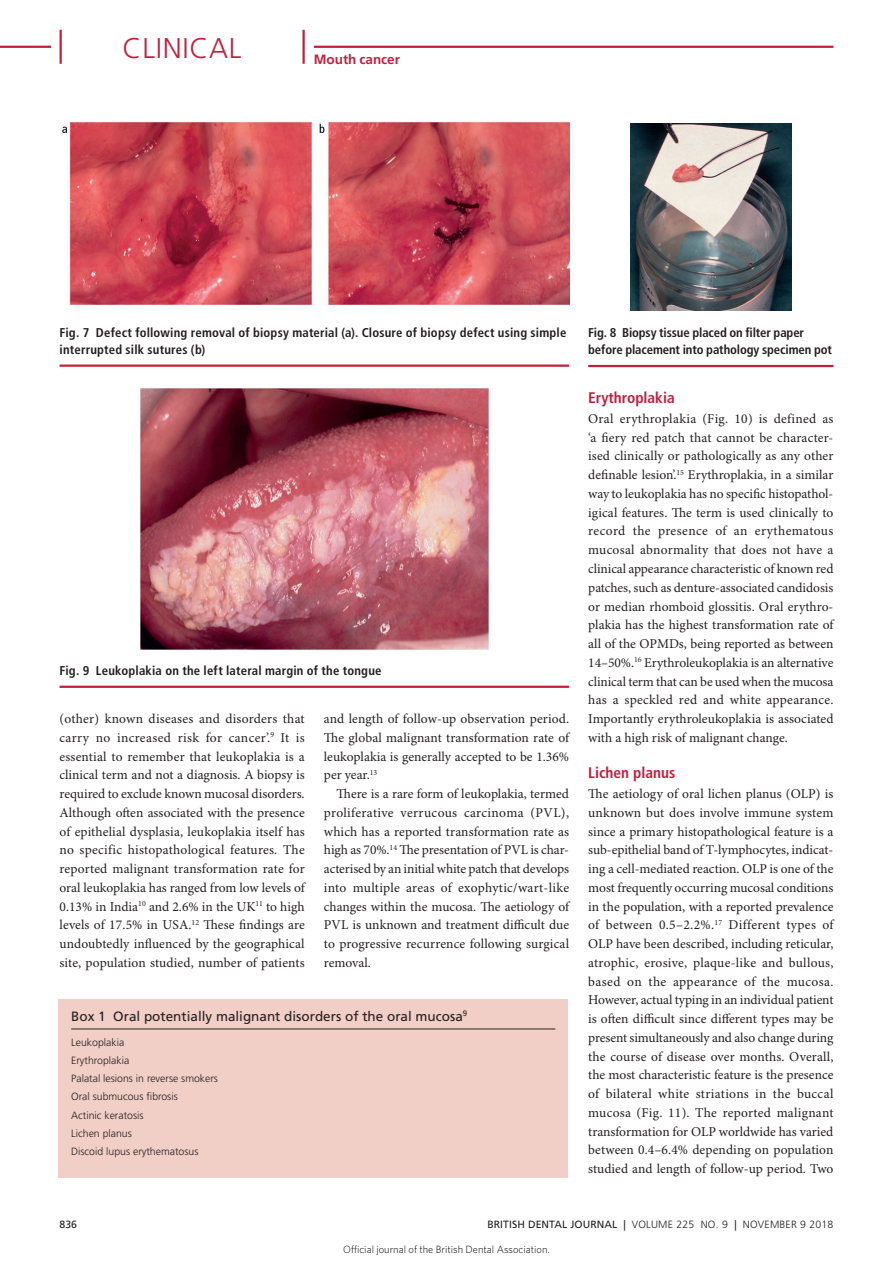
<style>
.page{position:relative;width:893px;height:1263px;background:#fff}
.page>*{position:absolute;margin:0;border:0;box-sizing:border-box;transform-origin:0 0}
.t1{font:300 28.5px "Frutiger LT Std";letter-spacing:.025em;color:#c31f3d}
.crosshead_2{font:700 condensed 15.3px "Frutiger LT Std";color:#c31f3d}
.body_fullout{font:13.5px/18.8px "Minion Pro";color:#231f20;text-align:justify}
.body{font:13.5px/18.8px "Minion Pro";letter-spacing:.005em;color:#231f20;text-align:justify}
.box_-_head{font:13.5px "Frutiger LT Std";color:#231f20}
.t2{font:700 13.5px "Frutiger LT Std";color:#c31f3d}
.table_fig_caption{font:700 condensed 12.75px/16.5px "Frutiger LT Std";letter-spacing:.01em;color:#231f20}
.table_fig_caption-2{font:700 condensed 12.75px/16.5px "Frutiger LT Std";letter-spacing:-.01em;color:#231f20}
.box_-_body_1st{font:300 10.5px "Frutiger LT Std";color:#231f20}
.box_-_body_1st-2{font:300 10.5px "Frutiger LT Std";letter-spacing:.02em;color:#231f20}
.t3{font:300 10.5px "Whitney";color:#000}
.t4{font:10.5px "Frutiger LT Std";color:#231f20}
.s1{font-weight:400}
</style>
<div class="page">
<hr style="left:60px;top:364px;width:509px;height:3px;background:#c31f3d">
<img style="left:61px;top:123px;width:508px;height:181px">
<hr style="left:588px;top:365px;width:245px;height:2px;background:#c31f3d">
<img style="left:630px;top:123px;width:161px;height:187px">
<hr style="left:60px;top:686px;width:509px;height:2px;background:#c31f3d">
<img style="left:141px;top:389px;width:347px;height:260px">
<div style="left:58px;top:999px;width:510px;height:179px;background:#f1cec6"></div>
<hr style="left:71px;top:1028px;width:484px;height:1px;background:#231f20">
<hr style="left:0;top:46px;width:833px;height:2px;background:#c31f3d">
<div style="left:51px;top:30px;width:262px;height:34px;background:#fff"></div>
<hr style="left:302px;top:30px;width:3px;height:34px;background:#c31f3d">
<hr style="left:60px;top:30px;width:2px;height:34px;background:#c31f3d">
<h1 class="t1" style="left:123px;top:32px;width:120px">CLINICAL</h1>
<p class="t2" style="left:314px;top:51px;width:88px">Mouth cancer</p>
<p class="table_fig_caption" style="left:60px;top:324px;width:508px">Fig. 7 Defect following removal of biopsy material (a). Closure of biopsy defect using simple interrupted silk sutures (b)</p>
<p class="table_fig_caption-2" style="left:588px;top:325px;width:245px">Fig. 8 Biopsy tissue placed on filter paper before placement into pathology specimen pot</p>
<p class="table_fig_caption" style="left:60px;top:662px;width:324px">Fig. 9 Leukoplakia on the left lateral margin of the tongue</p>
<p class="body_fullout" style="left:60px;top:710px;width:247px">(other) known diseases and disorders that carry no increased risk for cancer’.<sup>9</sup> It is essential to remember that leukoplakia is a clinical term and not a diagnosis. A biopsy is required to exclude known mucosal disorders.<br>Although often associated with the presence of epithelial dysplasia, leukoplakia itself has no specific histopathological features. The reported malignant transformation rate for oral leukoplakia has ranged from low levels of 0.13% in India<sup>10</sup> and 2.6% in the UK<sup>11</sup> to high levels of 17.5% in USA.<sup>12</sup> These findings are undoubtedly influenced by the geographical site, population studied, number of patients</p>
<p class="body_fullout" style="left:324px;top:710px;width:247px">and length of follow-up observation period.<br>The global malignant transformation rate of leukoplakia is generally accepted to be 1.36% per year.<sup>13</sup></p>
<p class="body" style="left:324px;top:785px;width:247px;text-indent:13px">There is a rare form of leukoplakia, termed proliferative verrucous carcinoma (PVL), which has a reported transformation rate as high as 70%.<sup>14</sup> The presentation of PVL is char&shy;acterised by an initial white patch that develops into multiple areas of exophytic/wart-like changes within the mucosa. The aetiology of PVL is unknown and treatment difficult due to progressive recurrence following surgical removal.</p>
<p class="box_-_head" style="left:71px;top:1008px;width:397px">Box 1 Oral potentially malignant disorders of the oral mucosa<sup>9</sup></p>
<p class="box_-_body_1st" style="left:71px;top:1036px;width:55px">Leukoplakia</p>
<p class="box_-_body_1st" style="left:71px;top:1054px;width:60px">Erythroplakia</p>
<p class="box_-_body_1st" style="left:71px;top:1072px;width:148px">Palatal lesions in reverse smokers</p>
<p class="box_-_body_1st" style="left:71px;top:1091px;width:108px">Oral submucous fibrosis</p>
<p class="box_-_body_1st" style="left:71px;top:1109px;width:74px">Actinic keratosis</p>
<p class="box_-_body_1st" style="left:71px;top:1127px;width:62px">Lichen planus</p>
<p class="box_-_body_1st" style="left:71px;top:1145px;width:129px">Discoid lupus erythematosus</p>
<p class="crosshead_2" style="left:588px;top:388px;width:88px">Erythroplakia</p>
<p class="body_fullout" style="left:588px;top:410px;width:247px">Oral erythroplakia (Fig. 10) is defined as ‘a fiery red patch that cannot be character&shy;ised clinically or pathologically as any other definable lesion’.<sup>15</sup> Erythroplakia, in a similar way to leukoplakia has no specific histopathol&shy;igical features. The term is used clinically to record the presence of an erythematous mucosal abnormality that does not have a clinical appearance characteristic of known red patches, such as denture-associated candidosis or median rhomboid glossitis. Oral erythro&shy;plakia has the highest transformation rate of all of the OPMDs, being reported as between 14–50%.<sup>16</sup> Erythroleukoplakia is an alternative clinical term that can be used when the mucosa has a speckled red and white appearance.<br>Importantly erythroleukoplakia is associated with a high risk of malignant change.</p>
<p class="crosshead_2" style="left:588px;top:763px;width:89px">Lichen planus</p>
<p class="body_fullout" style="left:588px;top:785px;width:247px">The aetiology of oral lichen planus (OLP) is unknown but does involve immune system since a primary histopathological feature is a sub-epithelial band of T-lymphocytes, indicat&shy;ing a cell-mediated reaction. OLP is one of the most frequently occurring mucosal conditions in the population, with a reported prevalence of between 0.5–2.2%.<sup>17</sup> Different types of OLP have been described, including reticular, atrophic, erosive, plaque-like and bullous, based on the appearance of the mucosa.<br>However, actual typing in an individual patient is often difficult since different types may be present simultaneously and also change during the course of disease over months. Overall, the most characteristic feature is the presence of bilateral white striations in the buccal mucosa (Fig. 11). The reported malignant transformation for OLP worldwide has varied between 0.4–6.4% depending on population studied and length of follow-up period. Two</p>
<p class="t4" style="left:60px;top:1218px;width:19px">836</p>
<p class="box_-_body_1st-2" style="left:487px;top:1219px;width:348px"><span class="s1">BRITISH DENTAL JOURNAL |</span> VOLUME 225 NO. 9 <span class="s1">|</span> NOVEMBER 9 2018</p>
<p class="t3" style="left:343px;top:1243px;width:208px">Official journal of the British Dental Association.</p>
</div>
